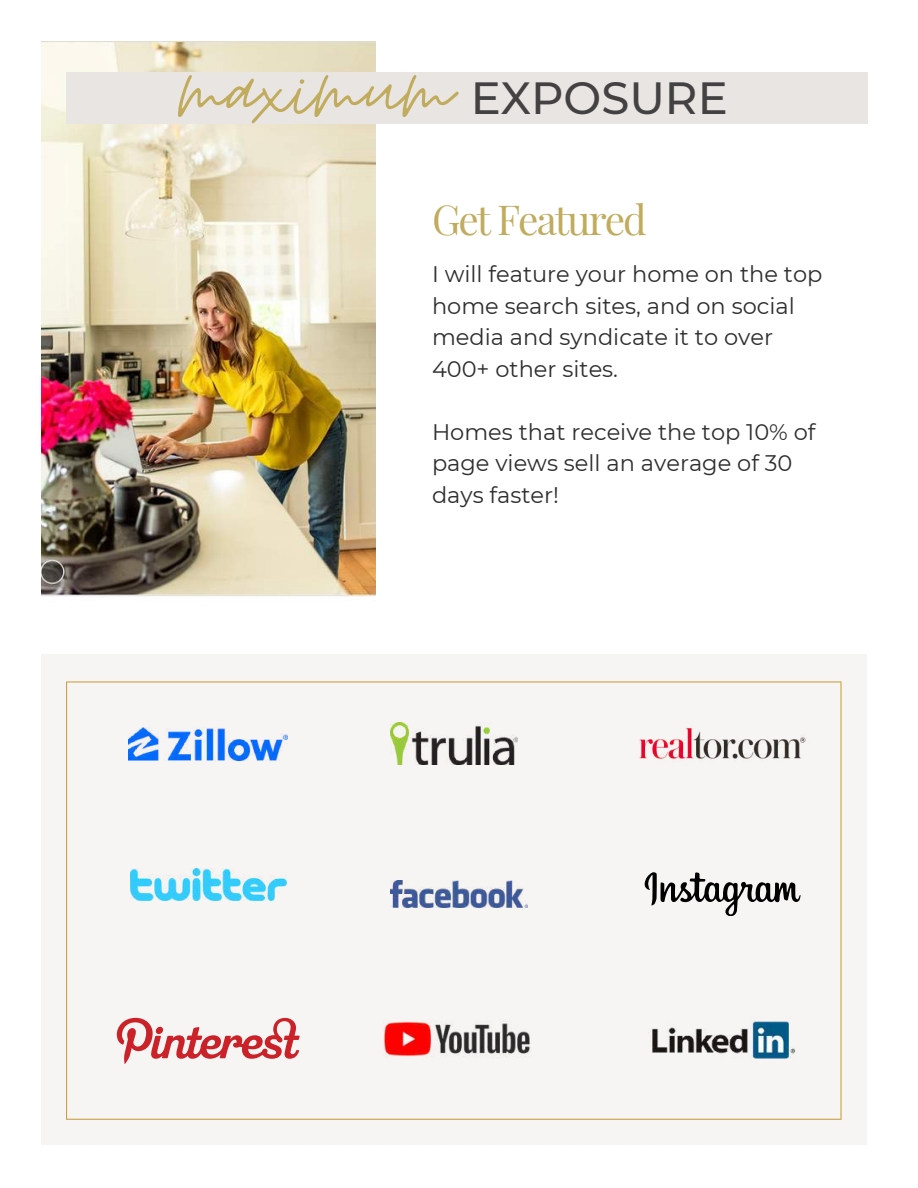
<style>
.page{position:relative;width:918px;height:1188px;background:#fff}
.page>*{position:absolute;margin:0;border:0;box-sizing:border-box;transform-origin:0 0}
.t1{font:118.35px "Moon Time";color:#c1ac5e}
.t2{font:500 45px "Montserrat";color:#434141}
.t3{font:40.5px "Playfair Display";letter-spacing:-.05em;color:#c1ac5e}
.t4{font:22.5px/31.5px "Montserrat";color:#2e2e2e}
</style>
<div class="page">
<img style="left:41px;top:42px;width:334px;height:554px">
<div style="left:41px;top:654px;width:826px;height:490px;background:#f7f5f3"></div>
<div style="left:66px;top:72px;width:802px;height:52px;background:#e9e5e2"></div>
<svg style="left:66px;top:681px;width:776px;height:439px"></svg>
<img style="left:129px;top:727px;width:159px;height:34px">
<img style="left:390px;top:723px;width:127px;height:41px">
<img style="left:629px;top:716px;width:187px;height:56px">
<img style="left:390px;top:881px;width:137px;height:27px">
<img style="left:131px;top:869px;width:155px;height:31px">
<svg style="left:644px;top:872px;width:157px;height:44px"></svg>
<svg style="left:117px;top:1018px;width:183px;height:46px"></svg>
<img style="left:362px;top:1011px;width:194px;height:66px">
<img style="left:629px;top:1005px;width:187px;height:72px">
<h1 class="t1" style="left:179px;top:18px;width:275px">maximum</h1>
<h2 class="t2" style="left:471px;top:70px;width:259px">EXPOSURE</h2>
<h3 class="t3" style="left:432px;top:191px;width:216px">Get Featured</h3>
<p class="t4" style="left:432px;top:258px;width:392px">I will feature your home on the top home search sites, and on social media and syndicate it to over<br>400+ other sites.</p>
<p class="t4" style="left:432px;top:416px;width:385px">Homes that receive the top 10% of page views sell an average of 30 days faster!</p>
</div>
